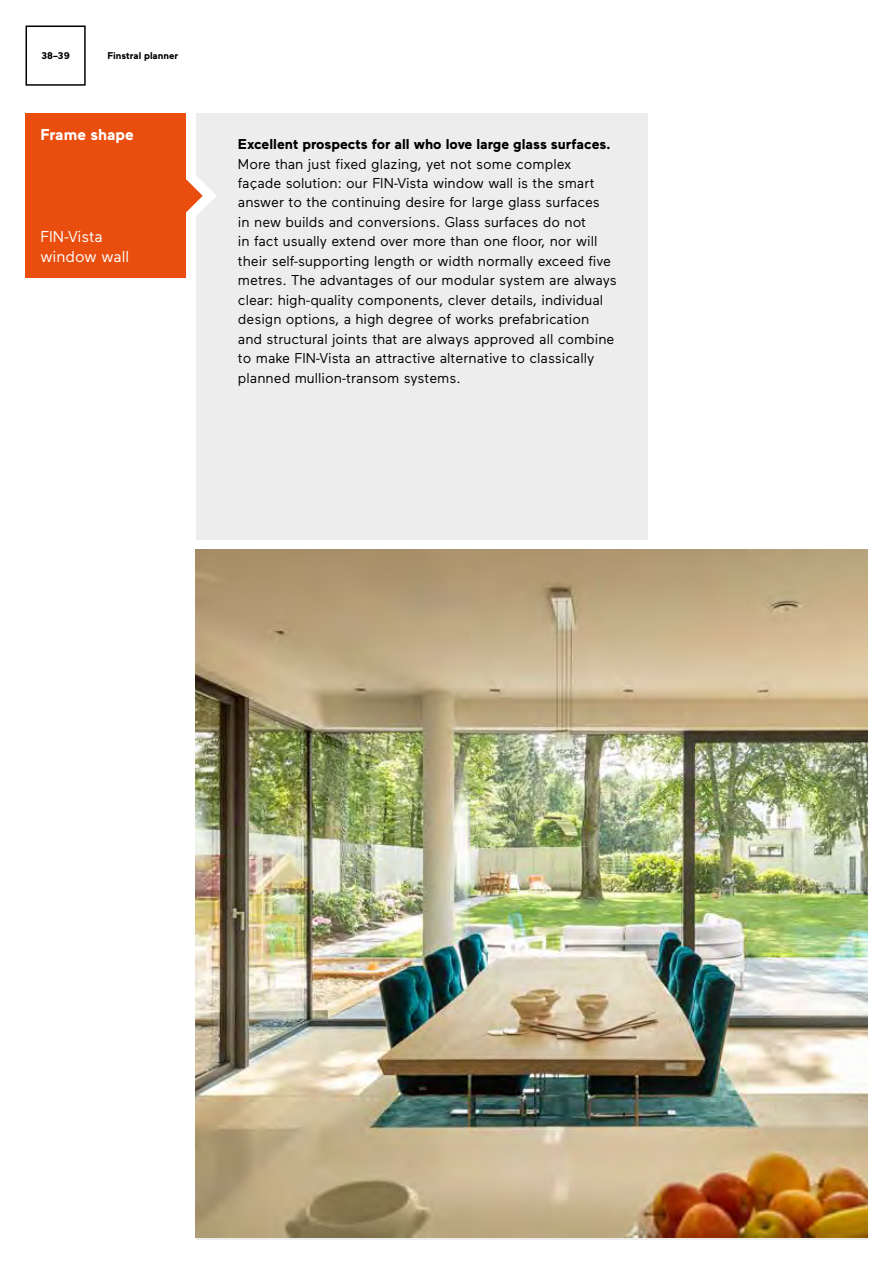
<style>
.page{position:relative;width:893px;height:1263px;background:#fff}
.page>*{position:absolute;margin:0;border:0;box-sizing:border-box;transform-origin:0 0}
.t1{font:15.75px/20.2px "Maax Finstral";color:#fff}
.t2{font:700 15.75px "Maax Finstral";color:#fff}
.t3{font:14.25px/19.5px "Maax Finstral";color:#000}
.t4{font:700 14.25px "Maax Finstral";color:#000}
.t5{font:700 9.75px "Maax Finstral";color:#000}
</style>
<div class="page">
<div style="left:196px;top:113px;width:452px;height:426px;background:#ededed"></div>
<img style="left:196px;top:549px;width:671px;height:689px">
<svg style="left:186px;top:176px;width:30px;height:40px"></svg>
<div style="left:26px;top:113px;width:160px;height:164px;background:#e94e0f"></div>
<div style="left:26px;top:26px;width:60px;height:60px;border:2px solid #000"></div>
<p class="t5" style="left:41px;top:49px;width:30px">38–39</p>
<p class="t5" style="left:107px;top:49px;width:72px">Finstral planner</p>
<p class="t2" style="left:40px;top:124px;width:95px">Frame shape</p>
<p class="t1" style="left:40px;top:226px;width:90px">FIN-Vista window wall</p>
<p class="t4" style="left:238px;top:135px;width:374px">Excellent prospects for all who love large glass surfaces.</p>
<p class="t3" style="left:238px;top:153px;width:380px">More than just fixed glazing, yet not some complex façade solution: our FIN-Vista window wall is the smart answer to the continuing desire for large glass surfaces<br>in new builds and conversions. Glass surfaces do not<br>in fact usually extend over more than one floor, nor will their self-supporting length or width normally exceed five metres. The advantages of our modular system are always clear: high-quality components, clever details, individual design options, a high degree of works prefabrication and structural joints that are always approved all combine to make FIN-Vista an attractive alternative to classically planned mullion-transom systems.</p>
</div>
